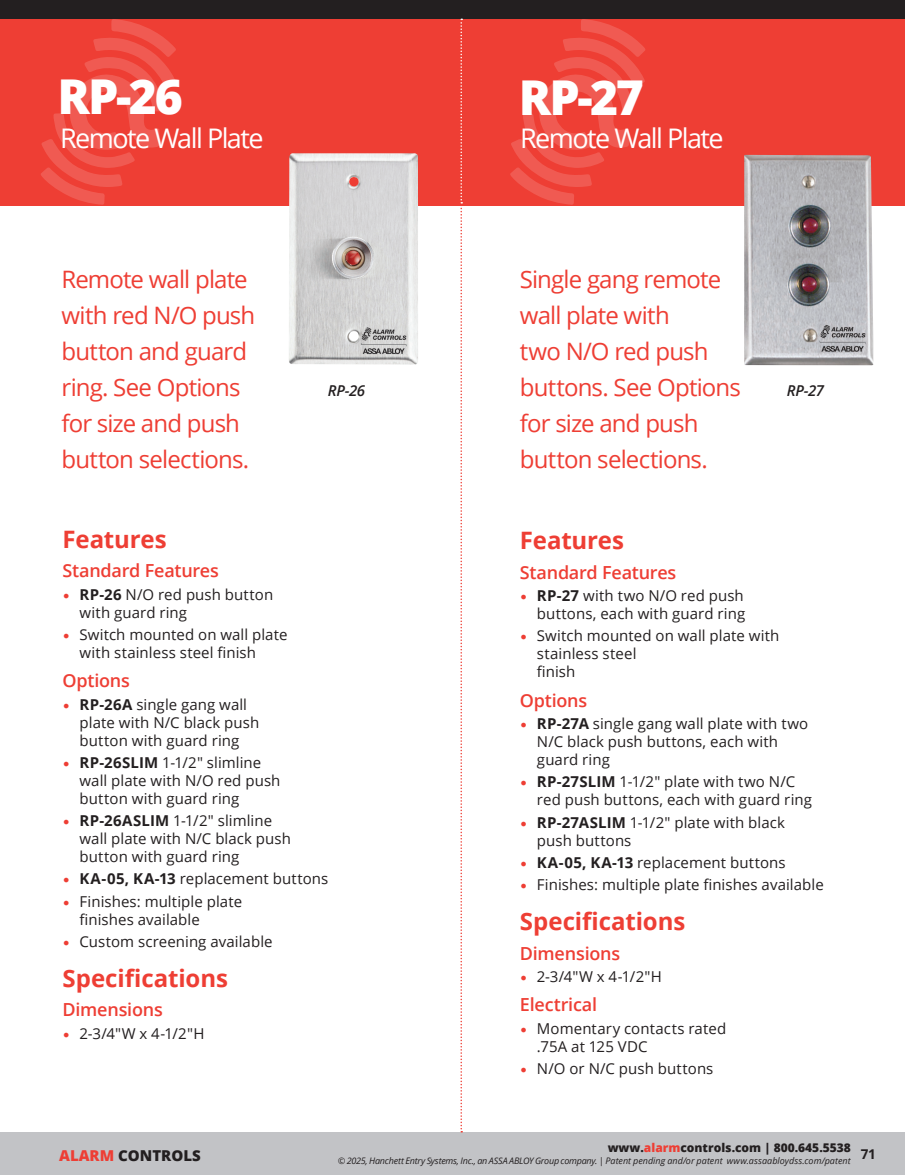
<style>
.page{position:relative;width:905px;height:1175px;background:#fff}
.page>*{position:absolute;margin:0;border:0;box-sizing:border-box;transform-origin:0 0}
.Product_Name_-_Bold{font:800 48px "Open Sans";letter-spacing:-.045em;color:#fff}
.Product_Name_-_Bold-2{font:27px "Open Sans";letter-spacing:-.06em;color:#fff}
.Section_Head{font:24px/36px "Open Sans";letter-spacing:-.035em;color:#ee3e34}
.Specs_Features_Header{font:700 24px "Open Sans";letter-spacing:-.005em;color:#ee3e34}
.Specs_Features_Header-2{font:600 18px "Open Sans";letter-spacing:-.015em;color:#ee3e34}
.t1{font:15px/18px "Open Sans";letter-spacing:.005em;color:#231f20}
.t2{font:800 15px "Open Sans";color:#231f20}
.Section_Head-2{font:italic 600 15px "Open Sans";letter-spacing:-.025em;color:#231f20}
.t3{font:700 13.5px "Open Sans";color:#231f20}
.t4{font:800 12px "Open Sans";color:#231f20}
.t5{font:italic 9px "Open Sans";letter-spacing:-.005em;color:#231f20}
.s1{font-family:"ASSA Vesta";color:#ee3e34}
.s2{font-weight:700}
.s3{color:#ee3e34}
</style>
<div class="page">
<div style="left:1px;top:1132px;width:903px;height:42px;background:#c2c3c6"></div>
<hr style="left:0;top:19px;width:1px;height:186px;background:#ee3e34">
<div style="left:1px;top:19px;width:903px;height:186px;background:#ee3e34"></div>
<svg style="left:0;top:0;width:1px;height:19px"></svg>
<div style="left:1px;top:0;width:903px;height:19px;background:#231f20"></div>
<svg style="left:41px;top:19px;width:135px;height:186px"></svg>
<svg style="left:460px;top:19px;width:2px;height:1113px"></svg>
<img style="left:289px;top:153px;width:129px;height:211px">
<img style="left:744px;top:155px;width:129px;height:210px">
<svg style="left:510px;top:19px;width:135px;height:186px"></svg>
<p class="Product_Name_-_Bold" style="left:58px;top:60px;width:127px">RP-26</p>
<p class="Product_Name_-_Bold-2" style="left:60px;top:119px;width:205px">Remote Wall Plate</p>
<p class="Product_Name_-_Bold" style="left:519px;top:61px;width:127px">RP-27</p>
<p class="Product_Name_-_Bold-2" style="left:520px;top:120px;width:205px">Remote Wall Plate</p>
<p class="Section_Head" style="left:61px;top:261px;width:195px">Remote wall plate with red N/O push button and guard ring. See Options for size and push button selections.</p>
<p class="Section_Head-2" style="left:328px;top:380px;width:39px">RP-26</p>
<p class="Specs_Features_Header" style="left:63px;top:522px;width:106px">Features</p>
<p class="Specs_Features_Header-2" style="left:63px;top:558px;width:158px">Standard Features</p>
<p class="t1" style="left:80px;top:584px;width:195px;text-indent:-17px"><span class="s1">•</span> <span class="s2">RP-26</span> N/O red push button with guard ring</p>
<p class="t1" style="left:80px;top:625px;width:209px;text-indent:-17px"><span class="s1">•</span> Switch mounted on wall plate with stainless steel finish</p>
<p class="Specs_Features_Header-2" style="left:63px;top:668px;width:69px">Options</p>
<p class="t1" style="left:80px;top:694px;width:181px;text-indent:-17px"><span class="s1">•</span> <span class="s2">RP-26A</span> single gang wall plate with N/C black push button with guard ring</p>
<p class="t1" style="left:80px;top:753px;width:202px;text-indent:-17px"><span class="s1">•</span> <span class="s2">RP-26SLIM</span> 1-1/2" slimline wall plate with N/O red push button with guard ring</p>
<p class="t1" style="left:80px;top:811px;width:213px;text-indent:-17px"><span class="s1">•</span> <span class="s2">RP-26ASLIM</span> 1-1/2" slimline wall plate with N/C black push button with guard ring</p>
<p class="t1" style="left:63px;top:869px;width:267px"><span class="s1">•</span> <span class="s2">KA-05, KA-13</span> replacement buttons</p>
<p class="t1" style="left:80px;top:891px;width:164px;text-indent:-17px"><span class="s1">•</span> Finishes: multiple plate finishes available</p>
<p class="t1" style="left:63px;top:932px;width:211px"><span class="s1">•</span> Custom screening available</p>
<p class="Specs_Features_Header" style="left:63px;top:961px;width:167px">Specifications</p>
<p class="Specs_Features_Header-2" style="left:63px;top:997px;width:102px">Dimensions</p>
<p class="t1" style="left:63px;top:1023px;width:143px"><span class="s1">•</span> 2-3/4"W x 4-1/2"H</p>
<p class="Section_Head" style="left:520px;top:261px;width:222px">Single gang remote wall plate with<br>two N/O red push buttons. See Options for size and push button selections.</p>
<p class="Section_Head-2" style="left:787px;top:380px;width:39px">RP-27</p>
<p class="Specs_Features_Header" style="left:520px;top:523px;width:106px">Features</p>
<p class="Specs_Features_Header-2" style="left:520px;top:560px;width:158px">Standard Features</p>
<p class="t1" style="left:520px;top:586px;width:227px;text-align:right"><span class="s1">•</span> <span class="s2">RP-27</span> with two N/O red push buttons, each with guard ring</p>
<p class="t1" style="left:537px;top:626px;width:244px;text-indent:-17px"><span class="s1">•</span> Switch mounted on wall plate with stainless steel<br>finish</p>
<p class="Specs_Features_Header-2" style="left:520px;top:688px;width:69px">Options</p>
<p class="t1" style="left:537px;top:714px;width:273px;text-indent:-17px"><span class="s1">•</span> <span class="s2">RP-27A</span> single gang wall plate with two<br>N/C black push buttons, each with guard ring</p>
<p class="t1" style="left:537px;top:772px;width:276px;text-indent:-17px"><span class="s1">•</span> <span class="s2">RP-27SLIM</span> 1-1/2" plate with two N/C red push buttons, each with guard ring</p>
<p class="t1" style="left:537px;top:812px;width:249px;text-indent:-17px"><span class="s1">•</span> <span class="s2">RP-27ASLIM</span> 1-1/2" plate with black push buttons</p>
<p class="t1" style="left:520px;top:853px;width:267px"><span class="s1">•</span> <span class="s2">KA-05, KA-13</span> replacement buttons</p>
<p class="t1" style="left:520px;top:875px;width:305px"><span class="s1">•</span> Finishes: multiple plate finishes available</p>
<p class="Specs_Features_Header" style="left:520px;top:904px;width:167px">Specifications</p>
<p class="Specs_Features_Header-2" style="left:520px;top:940px;width:102px">Dimensions</p>
<p class="t1" style="left:520px;top:967px;width:143px"><span class="s1">•</span> 2-3/4"W x 4-1/2"H</p>
<p class="Specs_Features_Header-2" style="left:520px;top:992px;width:79px">Electrical</p>
<p class="t1" style="left:537px;top:1018px;width:191px;text-indent:-17px"><span class="s1">•</span> Momentary contacts rated .75A at 125 VDC</p>
<p class="t1" style="left:520px;top:1059px;width:195px"><span class="s1">•</span> N/O or N/C push buttons</p>
<p class="t4" style="left:607px;top:1138px;width:245px">www.<span class="s3">alarm</span>controls.com | 800.645.5538</p>
<p class="t2" style="left:59px;top:1144px;width:143px"><span class="s3">ALARM</span> CONTROLS</p>
<p class="t5" style="left:338px;top:1154px;width:514px">© 2025, Hanchett Entry Systems, Inc., an ASSA ABLOY Group company. | Patent pending and/or patent www.assaabloydss.com/patent</p>
<p class="t3" style="left:860px;top:1144px;width:17px">71</p>
</div>
